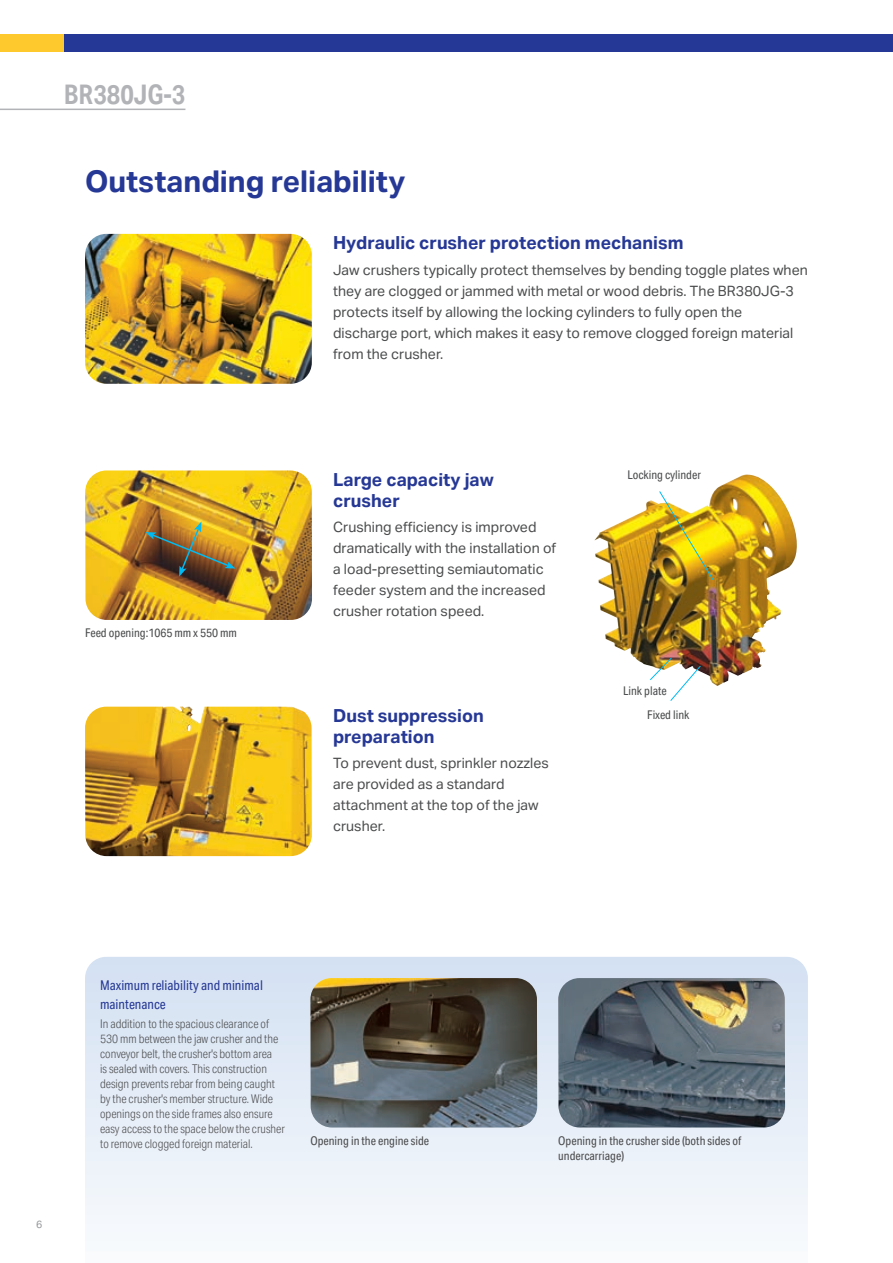
<style>
.page{position:relative;width:893px;height:1263px;background:#fff}
.page>*{position:absolute;margin:0;border:0;box-sizing:border-box;transform-origin:0 0}
.t1{font:700 30px "Aktiv Grotesk";color:#263895}
.t2{font:700 27px "Aktiv Grotesk Cd";color:#b2b3b7}
.t3{font:700 18px/21px "Aktiv Grotesk";color:#263895}
.t4{font:14.25px/21px "Aktiv Grotesk";color:#4b4c4d}
.t5{font:13.5px/19.5px "Aktiv Grotesk Cd";color:#263895}
.t6{font:300 12px/15px "Aktiv Grotesk Cd";color:#4b4c4d}
.t7{font:12px/15px "Aktiv Grotesk Cd";color:#4b4c4d}
.t8{font:10.5px "Aktiv Grotesk";color:#939598}
</style>
<div class="page">
<svg style="left:85px;top:957px;width:723px;height:267px"></svg>
<img style="left:85px;top:234px;width:227px;height:150px">
<img style="left:85px;top:707px;width:227px;height:149px">
<img style="left:85px;top:470px;width:227px;height:150px">
<svg style="left:145px;top:521px;width:91px;height:56px"></svg>
<img style="left:558px;top:978px;width:227px;height:149px">
<img style="left:310px;top:978px;width:227px;height:149px">
<img style="left:594px;top:474px;width:203px;height:212px">
<svg style="left:649px;top:657px;width:52px;height:44px"></svg>
<img style="left:659px;top:490px;width:55px;height:91px">
<hr style="left:0;top:109px;width:185px;height:1px;background:#b2b3b7">
<div style="left:0;top:34px;width:143px;height:17px;background:#fec92d"></div>
<div style="left:64px;top:34px;width:829px;height:17px;background:#263895"></div>
<h2 class="t2" style="left:64px;top:79px;width:123px">BR380JG-3</h2>
<h1 class="t1" style="left:85px;top:164px;width:322px">Outstanding reliability</h1>
<p class="t3" style="left:333px;top:233px;width:352px">Hydraulic crusher protection mechanism</p>
<p class="t4" style="left:333px;top:259px;width:476px">Jaw crushers typically protect themselves by bending toggle plates when they are clogged or jammed with metal or wood debris. The BR380JG-3 protects itself by allowing the locking cylinders to fully open the discharge port, which makes it easy to remove clogged foreign material from the crusher.</p>
<p class="t7" style="left:85px;top:625px;width:153px">Feed opening:1065 mm x 550 mm</p>
<p class="t3" style="left:333px;top:469px;width:162px">Large capacity jaw crusher</p>
<p class="t4" style="left:333px;top:517px;width:225px">Crushing efficiency is improved dramatically with the installation of a load-presetting semiautomatic feeder system and the increased crusher rotation speed.</p>
<p class="t3" style="left:333px;top:705px;width:152px">Dust suppression preparation</p>
<p class="t4" style="left:333px;top:753px;width:217px">To prevent dust, sprinkler nozzles are provided as a standard attachment at the top of the jaw crusher.</p>
<p class="t7" style="left:627px;top:467px;width:75px">Locking cylinder</p>
<p class="t7" style="left:623px;top:683px;width:45px">Link plate</p>
<p class="t7" style="left:647px;top:707px;width:44px">Fixed link</p>
<p class="t8" style="left:36px;top:1218px;width:8px">6</p>
<p class="t5" style="left:100px;top:975px;width:164px">Maximum reliability and minimal maintenance</p>
<p class="t6" style="left:100px;top:1017px;width:186px">In addition to the spacious clearance of 530 mm between the jaw crusher and the conveyor belt, the crusher's bottom area<br>is sealed with covers. This construction design prevents rebar from being caught by the crusher's member structure. Wide openings on the side frames also ensure easy access to the space below the crusher to remove clogged foreign material.</p>
<p class="t7" style="left:310px;top:1133px;width:120px">Opening in the engine side</p>
<p class="t7" style="left:558px;top:1133px;width:185px">Opening in the crusher side (both sides of undercarriage)</p>
</div>
